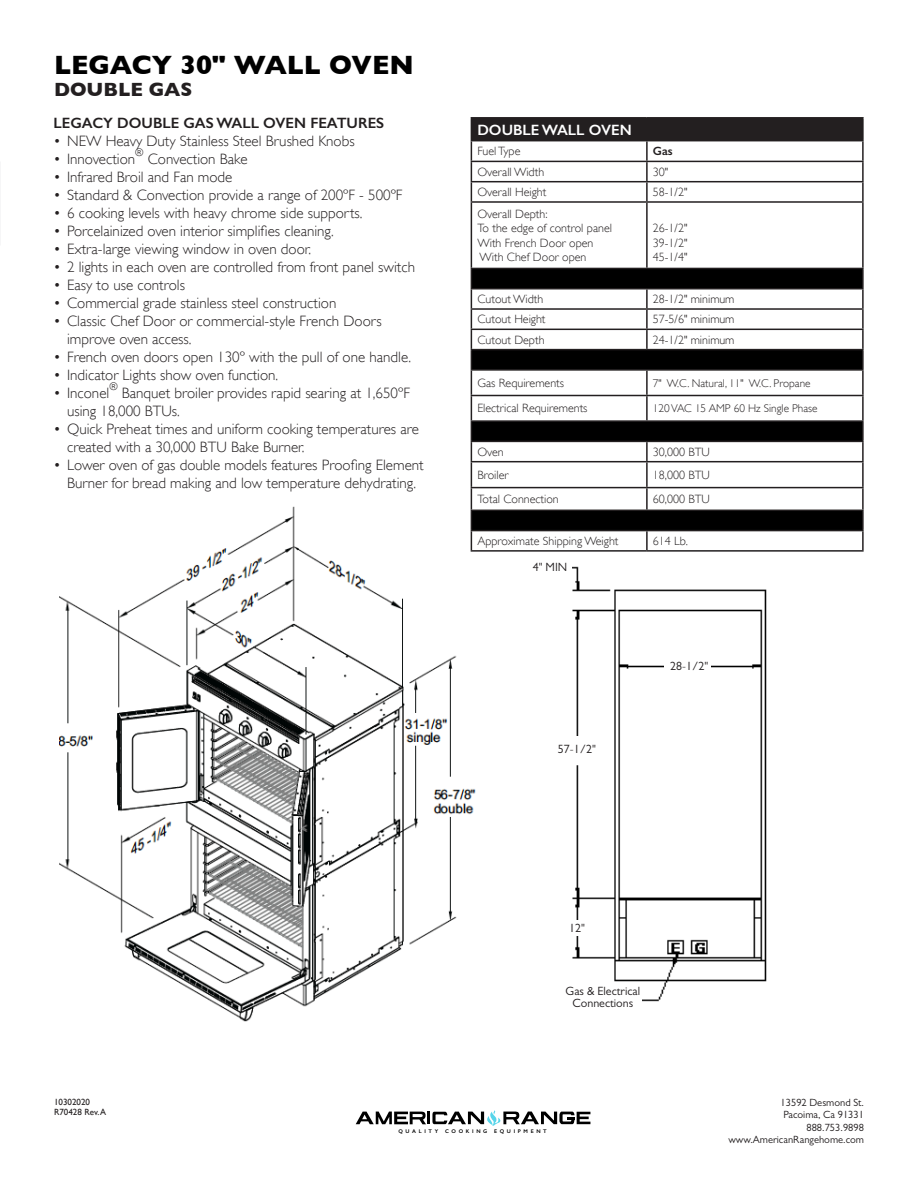
<style>
.page{position:relative;width:918px;height:1188px;background:#fff}
.page>*{position:absolute;margin:0;border:0;box-sizing:border-box;transform-origin:0 0}
.t1{font:700 27px "Gill Sans";color:#000}
.t2{font:700 19.5px "Gill Sans";color:#231f20}
.t3{font:300 15px/18px "Gill Sans";color:#231f20}
.t4{font:600 15px "Gill Sans";color:#231f20}
.t5{font:600 15px "Gill Sans";color:#fff}
.t6{font:300 12px "Gill Sans";color:#231f20}
.t7{font:12px "Gill Sans MT Pro";color:#231f20}
.t8{font:600 12px "Gill Sans";color:#231f20}
.t9{font:300 11.25px "Gill Sans";color:#231f20}
.t10{font:10.5px "Gill Sans MT Pro";color:#231f20}
.t11{font:300 10.5px "Gill Sans";color:#231f20}
.t12{font:9px "Gill Sans";color:#231f20}
.t13{font:600 5.25px "Gill Sans";letter-spacing:.5em;color:#000}
</style>
<div class="page">
<img style="left:572px;top:566px;width:195px;height:436px">
<img style="left:60px;top:506px;width:417px;height:516px">
<div style="left:44px;top:573px;width:56px;height:23px;background:#fff"></div>
<div style="left:43px;top:1001px;width:56px;height:23px;background:#fff"></div>
<div style="left:471px;top:118px;width:392px;height:23px;background:#231f20"></div>
<svg style="left:472px;top:269px;width:390px;height:261px"></svg>
<hr style="left:471px;top:117px;width:176px;height:2px;background:#231f20">
<hr style="left:647px;top:117px;width:217px;height:2px;background:#231f20">
<hr style="left:862px;top:119px;width:2px;height:21px;background:#231f20">
<hr style="left:647px;top:140px;width:217px;height:1px;background:#231f20">
<hr style="left:646px;top:141px;width:2px;height:20px;background:#231f20">
<hr style="left:862px;top:141px;width:2px;height:20px;background:#231f20">
<hr style="left:471px;top:161px;width:176px;height:1px;background:#231f20">
<hr style="left:647px;top:161px;width:217px;height:1px;background:#231f20">
<hr style="left:471px;top:181px;width:176px;height:1px;background:#231f20">
<svg style="left:471px;top:141px;width:1px;height:60px"></svg>
<hr style="left:647px;top:181px;width:217px;height:1px;background:#231f20">
<svg style="left:646px;top:162px;width:2px;height:39px"></svg>
<svg style="left:862px;top:162px;width:2px;height:39px"></svg>
<hr style="left:471px;top:201px;width:176px;height:2px;background:#231f20">
<hr style="left:471px;top:203px;width:1px;height:65px;background:#231f20">
<hr style="left:647px;top:201px;width:217px;height:2px;background:#231f20">
<hr style="left:646px;top:203px;width:2px;height:65px;background:#231f20">
<hr style="left:862px;top:203px;width:2px;height:65px;background:#231f20">
<hr style="left:471px;top:268px;width:176px;height:1px;background:#231f20">
<hr style="left:647px;top:268px;width:217px;height:1px;background:#231f20">
<hr style="left:471px;top:288px;width:176px;height:1px;background:#231f20">
<hr style="left:647px;top:288px;width:217px;height:1px;background:#231f20">
<hr style="left:471px;top:308px;width:176px;height:2px;background:#231f20">
<hr style="left:647px;top:308px;width:217px;height:2px;background:#231f20">
<hr style="left:471px;top:329px;width:176px;height:1px;background:#231f20">
<hr style="left:647px;top:329px;width:217px;height:1px;background:#231f20">
<svg style="left:646px;top:289px;width:2px;height:60px"></svg>
<hr style="left:471px;top:349px;width:176px;height:1px;background:#231f20">
<hr style="left:647px;top:349px;width:217px;height:1px;background:#231f20">
<svg style="left:862px;top:269px;width:2px;height:100px"></svg>
<hr style="left:471px;top:369px;width:176px;height:2px;background:#231f20">
<hr style="left:647px;top:369px;width:217px;height:2px;background:#231f20">
<hr style="left:646px;top:371px;width:2px;height:24px;background:#231f20">
<hr style="left:862px;top:371px;width:2px;height:24px;background:#231f20">
<hr style="left:471px;top:395px;width:176px;height:1px;background:#231f20">
<hr style="left:647px;top:395px;width:217px;height:1px;background:#231f20">
<hr style="left:646px;top:396px;width:2px;height:24px;background:#231f20">
<hr style="left:862px;top:396px;width:2px;height:24px;background:#231f20">
<hr style="left:471px;top:420px;width:176px;height:2px;background:#231f20">
<hr style="left:647px;top:420px;width:217px;height:2px;background:#231f20">
<hr style="left:471px;top:441px;width:176px;height:1px;background:#231f20">
<hr style="left:647px;top:441px;width:217px;height:1px;background:#231f20">
<svg style="left:646px;top:442px;width:2px;height:19px"></svg>
<svg style="left:862px;top:422px;width:2px;height:39px"></svg>
<hr style="left:471px;top:461px;width:176px;height:1px;background:#231f20">
<hr style="left:647px;top:461px;width:217px;height:1px;background:#231f20">
<hr style="left:646px;top:462px;width:2px;height:25px;background:#231f20">
<hr style="left:862px;top:462px;width:2px;height:25px;background:#231f20">
<hr style="left:471px;top:487px;width:176px;height:1px;background:#231f20">
<hr style="left:647px;top:487px;width:217px;height:1px;background:#231f20">
<hr style="left:646px;top:488px;width:2px;height:22px;background:#231f20">
<hr style="left:862px;top:488px;width:2px;height:22px;background:#231f20">
<hr style="left:471px;top:510px;width:176px;height:1px;background:#231f20">
<hr style="left:647px;top:510px;width:217px;height:1px;background:#231f20">
<hr style="left:471px;top:530px;width:176px;height:1px;background:#231f20">
<svg style="left:471px;top:269px;width:1px;height:281px"></svg>
<hr style="left:647px;top:530px;width:217px;height:1px;background:#231f20">
<svg style="left:646px;top:531px;width:2px;height:19px"></svg>
<svg style="left:862px;top:511px;width:2px;height:39px"></svg>
<hr style="left:471px;top:550px;width:176px;height:2px;background:#231f20">
<hr style="left:647px;top:550px;width:217px;height:2px;background:#231f20">
<div style="left:503px;top:994px;width:139px;height:30px;background:#fff"></div>
<div style="left:563px;top:920px;width:29px;height:15px;background:#fff"></div>
<div style="left:556px;top:737px;width:43px;height:28px;background:#fff"></div>
<div style="left:664px;top:650px;width:47px;height:31px;background:#fff"></div>
<svg style="left:356px;top:1110px;width:234px;height:16px"></svg>
<p class="t1" style="left:54px;top:49px;width:361px">LEGACY 30" WALL OVEN</p>
<p class="t2" style="left:54px;top:78px;width:140px">DOUBLE GAS</p>
<p class="t4" style="left:54px;top:114px;width:332px">LEGACY DOUBLE GAS WALL OVEN FEATURES</p>
<p class="t3" style="left:54px;top:131px;width:303px">• NEW Heavy Duty Stainless Steel Brushed Knobs</p>
<p class="t3" style="left:54px;top:149px;width:83px">• Innovection</p>
<p class="t11" style="left:135px;top:145px;width:10px">®</p>
<p class="t3" style="left:148px;top:149px;width:101px">Convection Bake</p>
<p class="t3" style="left:54px;top:167px;width:180px">• Infrared Broil and Fan mode</p>
<p class="t3" style="left:54px;top:185px;width:350px">• Standard &amp; Convection provide a range of 200ºF - 500ºF</p>
<p class="t3" style="left:54px;top:203px;width:310px">• 6 cooking levels with heavy chrome side supports.</p>
<p class="t3" style="left:54px;top:221px;width:282px">• Porcelainized oven interior simplifies cleaning.</p>
<p class="t3" style="left:54px;top:239px;width:259px">• Extra-large viewing window in oven door.</p>
<p class="t3" style="left:54px;top:257px;width:363px">• 2 lights in each oven are controlled from front panel switch</p>
<p class="t3" style="left:54px;top:275px;width:133px">• Easy to use controls</p>
<p class="t3" style="left:54px;top:293px;width:284px">• Commercial grade stainless steel construction</p>
<p class="t3" style="left:67px;top:311px;width:316px;text-indent:-14px">• Classic Chef Door or commercial-style French Doors improve oven access.</p>
<p class="t3" style="left:54px;top:347px;width:359px">• French oven doors open 130º with the pull of one handle.</p>
<p class="t3" style="left:54px;top:365px;width:226px">• Indicator Lights show oven function.</p>
<p class="t3" style="left:54px;top:383px;width:57px">• Inconel</p>
<p class="t11" style="left:109px;top:379px;width:10px">®</p>
<p class="t3" style="left:67px;top:383px;width:344px;text-indent:55px">Banquet broiler provides rapid searing at 1,650ºF using 18,000 BTUs.</p>
<p class="t3" style="left:67px;top:419px;width:353px;text-indent:-14px">• Quick Preheat times and uniform cooking temperatures are created with a 30,000 BTU Bake Burner.</p>
<p class="t3" style="left:54px;top:455px;width:372px;text-align:center">• Lower oven of gas double models features Proofing Element<br>Burner for bread making and low temperature dehydrating.</p>
<p class="t5" style="left:477px;top:121px;width:156px">DOUBLE WALL OVEN</p>
<p class="t6" style="left:477px;top:142px;width:45px">Fuel Type</p>
<p class="t8" style="left:653px;top:144px;width:21px">Gas</p>
<p class="t6" style="left:477px;top:162px;width:68px">Overall Width</p>
<p class="t6" style="left:653px;top:162px;width:17px">30"</p>
<p class="t6" style="left:477px;top:183px;width:71px">Overall Height</p>
<p class="t6" style="left:653px;top:183px;width:36px">58-1/2"</p>
<p class="t6" style="left:477px;top:204px;width:72px">Overall Depth:</p>
<p class="t6" style="left:477px;top:219px;width:136px">To the edge of control panel</p>
<p class="t6" style="left:477px;top:233px;width:118px">With French Door open</p>
<p class="t6" style="left:480px;top:248px;width:108px">With Chef Door open</p>
<p class="t6" style="left:653px;top:219px;width:36px">26-1/2"</p>
<p class="t6" style="left:653px;top:233px;width:36px">39-1/2"</p>
<p class="t6" style="left:653px;top:248px;width:36px">45-1/4"</p>
<p class="t6" style="left:477px;top:290px;width:68px">Cutout Width</p>
<p class="t6" style="left:653px;top:290px;width:83px">28-1/2" minimum</p>
<p class="t6" style="left:477px;top:310px;width:70px">Cutout Height</p>
<p class="t6" style="left:653px;top:310px;width:83px">57-5/6" minimum</p>
<p class="t6" style="left:477px;top:330px;width:69px">Cutout Depth</p>
<p class="t6" style="left:653px;top:330px;width:83px">24-1/2" minimum</p>
<p class="t6" style="left:477px;top:373px;width:88px">Gas Requirements</p>
<p class="t9" style="left:653px;top:374px;width:159px">7" W.C. Natural, 11" W.C. Propane</p>
<p class="t6" style="left:477px;top:399px;width:112px">Electrical Requirements</p>
<p class="t9" style="left:653px;top:400px;width:166px">120 VAC 15 AMP 60 Hz Single Phase</p>
<p class="t6" style="left:477px;top:442px;width:28px">Oven</p>
<p class="t6" style="left:653px;top:442px;width:59px">30,000 BTU</p>
<p class="t6" style="left:477px;top:465px;width:33px">Broiler</p>
<p class="t6" style="left:653px;top:465px;width:59px">18,000 BTU</p>
<p class="t6" style="left:477px;top:490px;width:83px">Total Connection</p>
<p class="t6" style="left:653px;top:490px;width:59px">60,000 BTU</p>
<p class="t6" style="left:477px;top:531px;width:143px">Approximate Shipping Weight</p>
<p class="t6" style="left:653px;top:531px;width:36px">614 Lb.</p>
<p class="t7" style="left:533px;top:560px;width:36px">4" MIN</p>
<p class="t7" style="left:558px;top:742px;width:40px">57-1/2"</p>
<p class="t7" style="left:670px;top:659px;width:40px">28-1/2"</p>
<p class="t7" style="left:569px;top:920px;width:17px">12"</p>
<p class="t7" style="left:566px;top:984px;width:76px">Gas &amp; Electrical</p>
<p class="t7" style="left:572px;top:996px;width:62px">Connections</p>
<p class="t12" style="left:54px;top:1096px;width:37px">10302020</p>
<p class="t12" style="left:54px;top:1107px;width:54px">R70428 Rev. A</p>
<p class="t13" style="left:398px;top:1128px;width:41px">QUALITY</p>
<p class="t13" style="left:445px;top:1128px;width:44px">COOKING</p>
<p class="t13" style="left:494px;top:1128px;width:54px">EQUIPMENT</p>
<p class="t10" style="left:781px;top:1096px;width:85px">13592 Desmond St.</p>
<p class="t10" style="left:783px;top:1108px;width:82px">Pacoima, Ca 91331</p>
<p class="t10" style="left:806px;top:1121px;width:59px">888.753.9898</p>
<p class="t10" style="left:728px;top:1134px;width:137px">www.AmericanRangehome.com</p>
</div>
